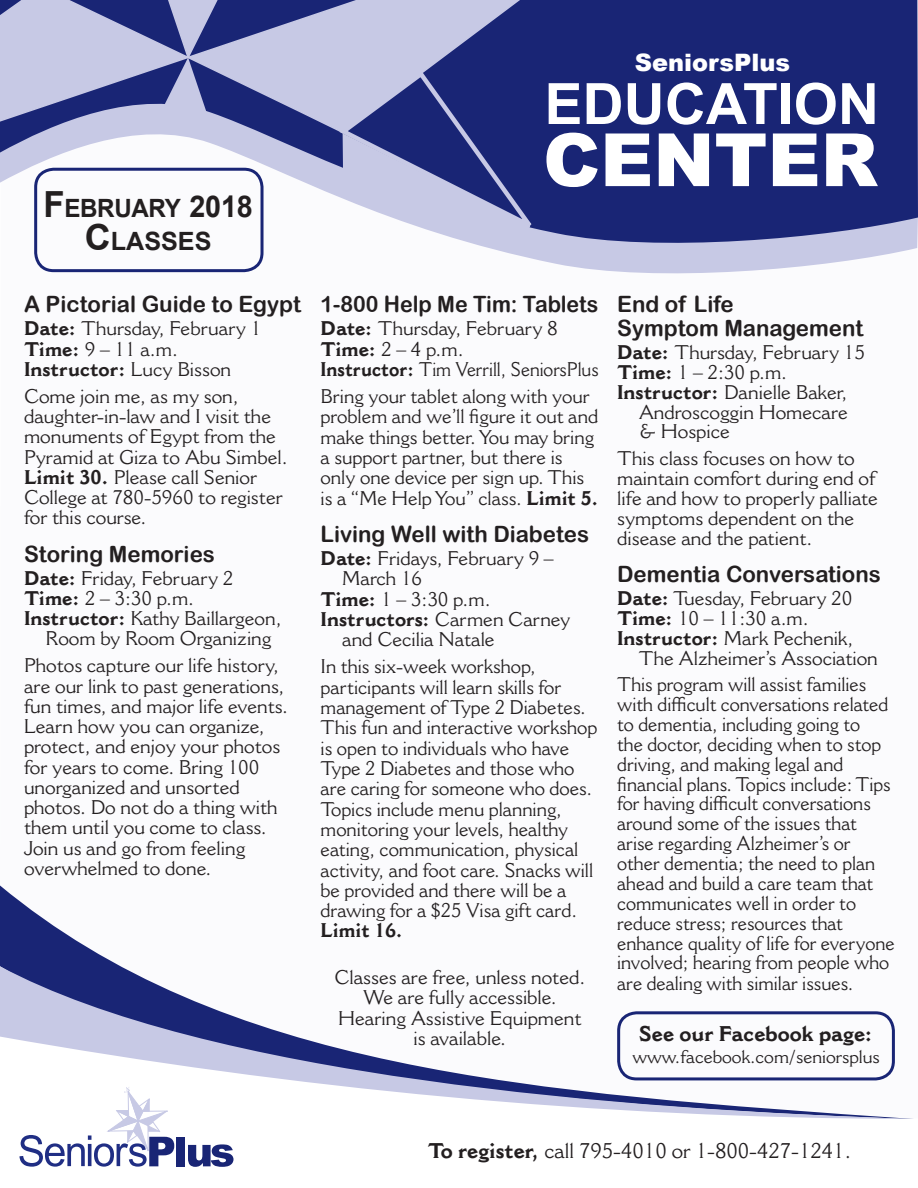
<style>
.page{position:relative;width:918px;height:1188px;background:#fff}
.page>*{position:absolute;margin:0;border:0;box-sizing:border-box;transform-origin:0 0}
.t1{font:900 73.5px "Arial";color:#fff}
.t2{font:700 57px "Arial";color:#fff}
.t3{font:700 25.2px/33px "Arial";letter-spacing:-.015em;color:#231f20;text-align:center;scale:.96 1}
.t4{font:900 24px "Arial";color:#fff}
.t5{font:22.5px/24px "Arial Rounded MT Bold";color:#231f20}
.t6{font:22.5px "Arial Rounded MT Bold";color:#231f20;scale:.95 1}
.t7{font:21px "Cantoria MT Std";color:#231f20}
.t8{font:700 21px "Cantoria MT Std";color:#231f20}
.t9{font:19.5px/20.2px "Cantoria MT Std";color:#231f20}
.t10{font:19.5px/20px "Cantoria MT Std";color:#231f20;scale:.95 1}
.t11{font:19.5px "Cantoria MT Std";color:#231f20;scale:.92 1}
.t12{font:700 19.5px "Cantoria MT Std";color:#231f20}
.t13{font:18px "Cantoria MT Std";color:#231f20}
.s1{font-size:36px}
.s2{font-size:30px}
.s3{font-weight:700}
.s4{font-weight:400}
</style>
<div class="page">
<svg style="left:38px;top:254px;width:850px;height:20px"></svg>
<svg style="left:0;top:0;width:918px;height:254px;fill:#192575"></svg>
<svg style="left:337px;top:134px;width:207px;height:104px;background:#848ab9"></svg>
<svg style="left:186px;top:0;width:403px;height:134px;background:#6970a8"></svg>
<svg style="left:0;top:0;width:244px;height:123px;background:#898fbd"></svg>
<svg style="left:0;top:885px;width:120px;height:81px"></svg>
<svg style="left:0;top:966px;width:913px;height:153px"></svg>
<svg style="left:20px;top:1060px;width:154px;height:107px"></svg>
<div style="left:176px;top:1137px;width:9px;height:29px;background:#192575"></div>
<svg style="left:188px;top:1144px;width:46px;height:23px"></svg>
<div style="left:34px;top:168px;width:230px;height:104px;border:3px solid #192575;border-radius:18px"></div>
<div style="left:617px;top:1011px;width:278px;height:69px;border:3px solid #192575;border-radius:18px"></div>
<p class="t3" style="left:44px;top:192px;width:219px"><span class="s1">F</span>EBRUARY <span class="s2">2018<br></span><span class="s1">C</span>LASSES</p>
<p class="t5" style="left:24px;top:292px;width:279px">A Pictorial Guide to Egypt</p>
<p class="t9" style="left:24px;top:319px;width:239px"><span class="s3">Date:</span> Thursday, February 1</p>
<p class="t9" style="left:24px;top:339px;width:155px"><span class="s3">Time:</span> 9 – 11 a.m.</p>
<p class="t12" style="left:24px;top:358px;width:209px">Instructor: <span class="s4">Lucy Bisson</span></p>
<p class="t9" style="left:24px;top:386px;width:265px">Come join me, as my son, daughter-in-law and I visit the monuments of Egypt from the<br>Pyramid at Giza to Abu Simbel.<br><span class="s3">Limit 30.</span> Please call Senior<br>College at 780-5960 to register for this course.</p>
<p class="t5" style="left:24px;top:541px;width:192px">Storing Memories</p>
<p class="t9" style="left:24px;top:568px;width:211px"><span class="s3">Date:</span> Friday, February 2</p>
<p class="t9" style="left:24px;top:588px;width:172px"><span class="s3">Time:</span> 2 – 3:30 p.m.</p>
<p class="t9" style="left:24px;top:609px;width:259px;text-align:center"><span class="s3">Instructor:</span> Kathy Baillargeon,<br>Room by Room Organizing</p>
<p class="t9" style="left:24px;top:656px;width:266px">Photos capture our life history, are our link to past generations, fun times, and major life events.<br>Learn how you can organize, protect, and enjoy your photos for years to come. Bring 100 unorganized and unsorted photos. Do not do a thing with them until you come to class.<br>Join us and go from feeling overwhelmed to done.</p>
<p class="t4" style="left:635px;top:45px;width:157px">SeniorsPlus</p>
<p class="t2" style="left:544px;top:66px;width:336px">EDUCATION</p>
<p class="t1" style="left:543px;top:107px;width:336px">CENTER</p>
<p class="t6" style="left:321px;top:291px;width:294px">1-800 Help Me Tim: Tablets</p>
<p class="t9" style="left:321px;top:319px;width:239px"><span class="s3">Date:</span> Thursday, February 8</p>
<p class="t9" style="left:321px;top:339px;width:144px"><span class="s3">Time:</span> 2 – 4 p.m.</p>
<p class="t11" style="left:321px;top:358px;width:304px"><span class="s3">Instructor:</span> Tim Verrill, SeniorsPlus</p>
<p class="t9" style="left:321px;top:386px;width:280px">Bring your tablet along with your problem and we’ll figure it out and make things better. You may bring a support partner, but there is only one device per sign up. This is a “Me Help You” class. <span class="s3">Limit 5.</span></p>
<p class="t5" style="left:321px;top:522px;width:270px">Living Well with Diabetes</p>
<p class="t9" style="left:342px;top:549px;width:213px;text-indent:-22px"><span class="s3">Date:</span> Fridays, February 9 –<br>March 16</p>
<p class="t9" style="left:321px;top:589px;width:172px"><span class="s3">Time:</span> 1 – 3:30 p.m.</p>
<p class="t9" style="left:342px;top:610px;width:230px;text-indent:-22px"><span class="s3">Instructors:</span> Carmen Carney and Cecilia Natale</p>
<p class="t9" style="left:321px;top:657px;width:278px">In this six-week workshop, participants will learn skills for management of Type 2 Diabetes.<br>This fun and interactive workshop is open to individuals who have<br>Type 2 Diabetes and those who are caring for someone who does.<br>Topics include menu planning, monitoring your levels, healthy eating, communication, physical activity, and foot care. Snacks will be provided and there will be a drawing for a $25 Visa gift card.<br><span class="s3">Limit 16.</span></p>
<p class="t9" style="left:334px;top:968px;width:252px">Classes are free, unless noted.</p>
<p class="t9" style="left:363px;top:988px;width:195px">We are fully accessible.</p>
<p class="t9" style="left:338px;top:1008px;width:245px;text-align:center">Hearing Assistive Equipment is available.</p>
<p class="t5" style="left:617px;top:292px;width:248px">End of Life<br>Symptom Management</p>
<p class="t9" style="left:617px;top:342px;width:249px"><span class="s3">Date:</span> Thursday, February 15</p>
<p class="t9" style="left:617px;top:362px;width:172px"><span class="s3">Time:</span> 1 – 2:30 p.m.</p>
<p class="t9" style="left:639px;top:382px;width:211px;line-height:19.8px;text-align:justify;text-indent:-22px"><span class="s3">Instructor:</span> Danielle Baker, Androscoggin Homecare &amp; Hospice</p>
<p class="t9" style="left:617px;top:449px;width:262px">This class focuses on how to maintain comfort during end of life and how to properly palliate symptoms dependent on the disease and the patient.</p>
<p class="t5" style="left:617px;top:562px;width:265px">Dementia Conversations</p>
<p class="t9" style="left:617px;top:588px;width:237px"><span class="s3">Date:</span> Tuesday, February 20</p>
<p class="t9" style="left:617px;top:608px;width:193px"><span class="s3">Time:</span> 10 – 11:30 a.m.</p>
<p class="t9" style="left:639px;top:628px;width:241px;line-height:19.8px;text-indent:-22px"><span class="s3">Instructor:</span> Mark Pechenik,<br>The Alzheimer’s Association</p>
<p class="t10" style="left:617px;top:675px;width:294px">This program will assist families with difficult conversations related to dementia, including going to<br>the doctor, deciding when to stop driving, and making legal and financial plans. Topics include: Tips for having difficult conversations around some of the issues that arise regarding Alzheimer’s or other dementia; the need to plan ahead and build a care team that communicates well in order to reduce stress; resources that enhance quality of life for everyone involved; hearing from people who are dealing with similar issues.</p>
<p class="t8" style="left:639px;top:1022px;width:236px">See our Facebook page:</p>
<p class="t13" style="left:632px;top:1047px;width:249px">www.facebook.com/seniorsplus</p>
<p class="t7" style="left:428px;top:1139px;width:425px"><span class="s3">To register,</span> call 795-4010 or 1-800-427-1241.</p>
</div>
